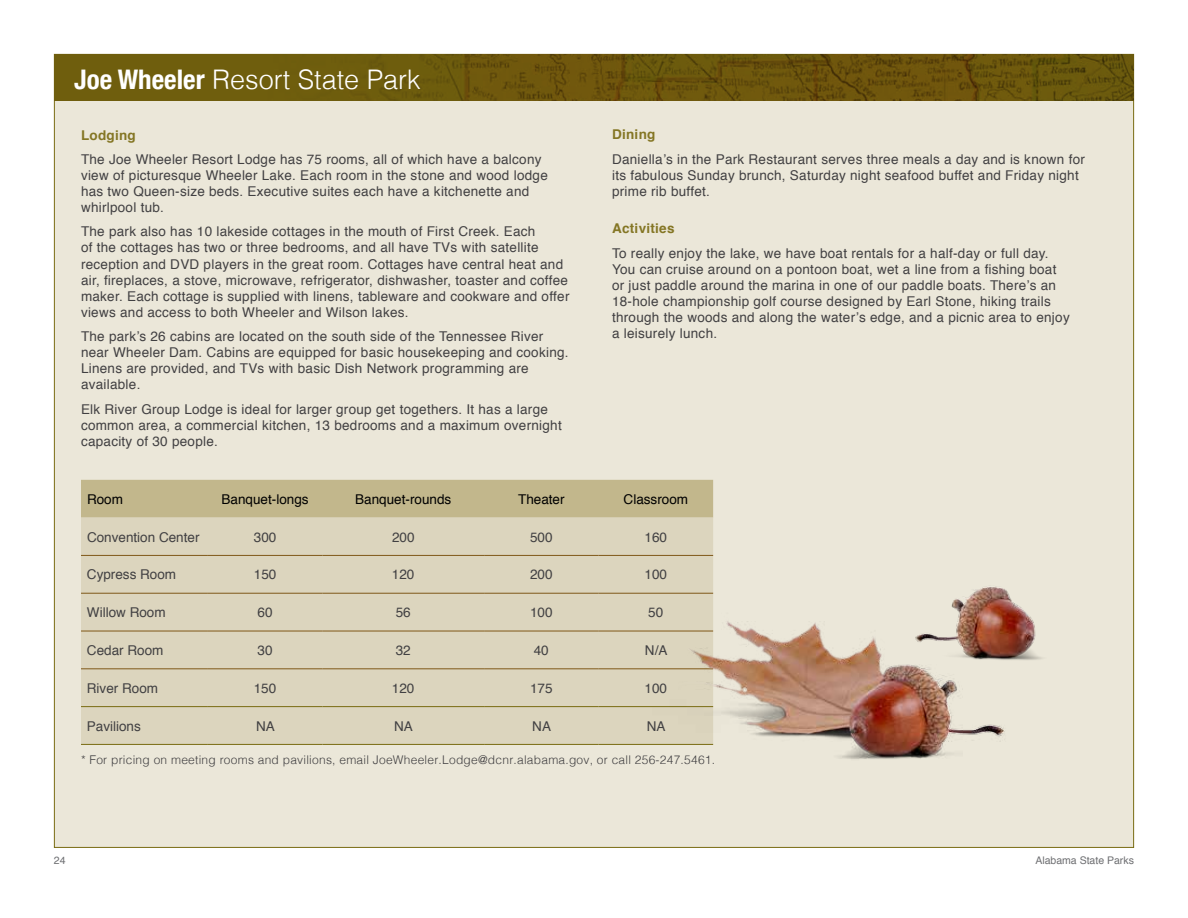
<style>
.page{position:relative;width:1188px;height:918px;background:#fff}
.page>*{position:absolute;margin:0;border:0;box-sizing:border-box;transform-origin:0 0}
.t1{font:300 27px "Helvetica";color:#fff}
.t2{font:13.5px/16px "Helvetica";letter-spacing:.02em;color:#414042}
.t3{font:13.5px "Helvetica";color:#414042}
.t4{font:13.5px "Helvetica";color:#000}
.t5{font:700 13.5px "Helvetica";letter-spacing:.02em;color:#847624}
.t6{font:300 12px "Helvetica";letter-spacing:.02em;color:#414042}
.t7{font:10.5px "Helvetica";color:#6d6e71}
.s1{font-family:"Helvetica Neue";font-weight:700;font-stretch:condensed}
</style>
<div class="page">
<div style="left:54px;top:54px;width:1080px;height:794px;background:#ebe7d9;border:1px solid #796b12"></div>
<img style="left:54px;top:54px;width:1080px;height:46px">
<div style="left:81px;top:480px;width:632px;height:38px;background:#c2b78c"></div>
<div style="left:81px;top:518px;width:545px;height:226px;background:#dcd5be"></div>
<hr style="left:81px;top:555px;width:127px;height:1px;background:#7f5818">
<hr style="left:208px;top:555px;width:114px;height:1px;background:#7f5818">
<hr style="left:322px;top:555px;width:162px;height:1px;background:#7f5818">
<hr style="left:484px;top:555px;width:115px;height:1px;background:#7f5818">
<hr style="left:599px;top:555px;width:114px;height:1px;background:#7f5818">
<hr style="left:81px;top:631px;width:127px;height:1px;background:#7f5818">
<hr style="left:208px;top:631px;width:114px;height:1px;background:#7f5818">
<hr style="left:322px;top:631px;width:162px;height:1px;background:#7f5818">
<hr style="left:484px;top:631px;width:115px;height:1px;background:#7f5818">
<hr style="left:599px;top:631px;width:114px;height:1px;background:#7f5818">
<hr style="left:81px;top:669px;width:127px;height:1px;background:#7f5818">
<hr style="left:208px;top:669px;width:114px;height:1px;background:#7f5818">
<hr style="left:322px;top:669px;width:162px;height:1px;background:#7f5818">
<hr style="left:484px;top:669px;width:115px;height:1px;background:#7f5818">
<hr style="left:599px;top:669px;width:114px;height:1px;background:#7f5818">
<hr style="left:81px;top:593px;width:127px;height:1px;background:#7f5818">
<hr style="left:208px;top:593px;width:114px;height:1px;background:#7f5818">
<hr style="left:322px;top:593px;width:162px;height:1px;background:#7f5818">
<hr style="left:484px;top:593px;width:115px;height:1px;background:#7f5818">
<hr style="left:599px;top:593px;width:114px;height:1px;background:#7f5818">
<hr style="left:81px;top:706px;width:127px;height:1px;background:#796b12">
<hr style="left:81px;top:744px;width:127px;height:1px;background:#796b12">
<hr style="left:208px;top:706px;width:114px;height:1px;background:#796b12">
<hr style="left:208px;top:744px;width:114px;height:1px;background:#796b12">
<hr style="left:322px;top:706px;width:162px;height:1px;background:#796b12">
<hr style="left:322px;top:744px;width:162px;height:1px;background:#796b12">
<hr style="left:484px;top:706px;width:115px;height:1px;background:#796b12">
<hr style="left:484px;top:744px;width:115px;height:1px;background:#796b12">
<hr style="left:599px;top:706px;width:114px;height:1px;background:#796b12">
<hr style="left:599px;top:744px;width:114px;height:1px;background:#796b12">
<img style="left:626px;top:509px;width:379px;height:250px">
<img style="left:901px;top:565px;width:141px;height:115px">
<h1 class="t1" style="left:74px;top:57px;width:348px"><span class="s1">Joe Wheeler</span> Resort State Park</h1>
<p class="t5" style="left:81px;top:124px;width:56px">Lodging</p>
<p class="t2" style="left:81px;top:151px;width:468px">The Joe Wheeler Resort Lodge has 75 rooms, all of which have a balcony view of picturesque Wheeler Lake. Each room in the stone and wood lodge has two Queen-size beds. Executive suites each have a kitchenette and whirlpool tub.</p>
<p class="t2" style="left:81px;top:224px;width:490px">The park also has 10 lakeside cottages in the mouth of First Creek. Each<br>of the cottages has two or three bedrooms, and all have TVs with satellite reception and DVD players in the great room. Cottages have central heat and air, fireplaces, a stove, microwave, refrigerator, dishwasher, toaster and coffee maker. Each cottage is supplied with linens, tableware and cookware and offer views and access to both Wheeler and Wilson lakes.</p>
<p class="t2" style="left:81px;top:329px;width:489px">The park’s 26 cabins are located on the south side of the Tennessee River near Wheeler Dam. Cabins are equipped for basic housekeeping and cooking.<br>Linens are provided, and TVs with basic Dish Network programming are available.</p>
<p class="t2" style="left:81px;top:401px;width:482px">Elk River Group Lodge is ideal for larger group get togethers. It has a large common area, a commercial kitchen, 13 bedrooms and a maximum overnight capacity of 30 people.</p>
<p class="t5" style="left:612px;top:124px;width:45px">Dining</p>
<p class="t2" style="left:612px;top:151px;width:474px">Daniella’s in the Park Restaurant serves three meals a day and is known for its fabulous Sunday brunch, Saturday night seafood buffet and Friday night prime rib buffet.</p>
<p class="t5" style="left:612px;top:218px;width:64px">Activities</p>
<p class="t2" style="left:612px;top:245px;width:459px">To really enjoy the lake, we have boat rentals for a half-day or full day.<br>You can cruise around on a pontoon boat, wet a line from a fishing boat or just paddle around the marina in one of our paddle boats. There’s an 18-hole championship golf course designed by Earl Stone, hiking trails through the woods and along the water’s edge, and a picnic area to enjoy a leisurely lunch.</p>
<p class="t4" style="left:87px;top:489px;width:38px">Room</p>
<p class="t4" style="left:222px;top:489px;width:89px">Banquet-longs</p>
<p class="t4" style="left:355px;top:489px;width:98px">Banquet-rounds</p>
<p class="t4" style="left:518px;top:489px;width:48px">Theater</p>
<p class="t4" style="left:624px;top:489px;width:66px">Classroom</p>
<p class="t3" style="left:87px;top:526px;width:114px">Convention Center</p>
<p class="t2" style="left:254px;top:529px;width:24px">300</p>
<p class="t2" style="left:392px;top:529px;width:24px">200</p>
<p class="t2" style="left:530px;top:529px;width:24px">500</p>
<p class="t2" style="left:645px;top:529px;width:24px">160</p>
<p class="t3" style="left:87px;top:564px;width:91px">Cypress Room</p>
<p class="t2" style="left:254px;top:567px;width:24px">150</p>
<p class="t2" style="left:392px;top:567px;width:24px">120</p>
<p class="t2" style="left:530px;top:567px;width:24px">200</p>
<p class="t2" style="left:645px;top:567px;width:24px">100</p>
<p class="t3" style="left:87px;top:602px;width:80px">Willow Room</p>
<p class="t2" style="left:258px;top:605px;width:17px">60</p>
<p class="t2" style="left:396px;top:605px;width:17px">56</p>
<p class="t2" style="left:530px;top:605px;width:24px">100</p>
<p class="t2" style="left:648px;top:605px;width:17px">50</p>
<p class="t3" style="left:87px;top:640px;width:78px">Cedar Room</p>
<p class="t2" style="left:258px;top:643px;width:17px">30</p>
<p class="t2" style="left:396px;top:643px;width:17px">32</p>
<p class="t2" style="left:534px;top:643px;width:17px">40</p>
<p class="t2" style="left:645px;top:643px;width:24px">N/A</p>
<p class="t3" style="left:87px;top:678px;width:73px">River Room</p>
<p class="t2" style="left:254px;top:680px;width:24px">150</p>
<p class="t2" style="left:392px;top:680px;width:24px">120</p>
<p class="t2" style="left:530px;top:680px;width:24px">175</p>
<p class="t2" style="left:645px;top:680px;width:24px">100</p>
<p class="t3" style="left:87px;top:715px;width:56px">Pavilions</p>
<p class="t2" style="left:256px;top:718px;width:20px">NA</p>
<p class="t2" style="left:394px;top:718px;width:20px">NA</p>
<p class="t2" style="left:532px;top:718px;width:20px">NA</p>
<p class="t2" style="left:647px;top:718px;width:20px">NA</p>
<p class="t6" style="left:81px;top:749px;width:636px">* For pricing on meeting rooms and pavilions, email JoeWheeler.Lodge@dcnr.alabama.gov, or call 256-247.5461.</p>
<p class="t7" style="left:54px;top:852px;width:13px">24</p>
<p class="t7" style="left:1035px;top:852px;width:100px">Alabama State Parks</p>
</div>
